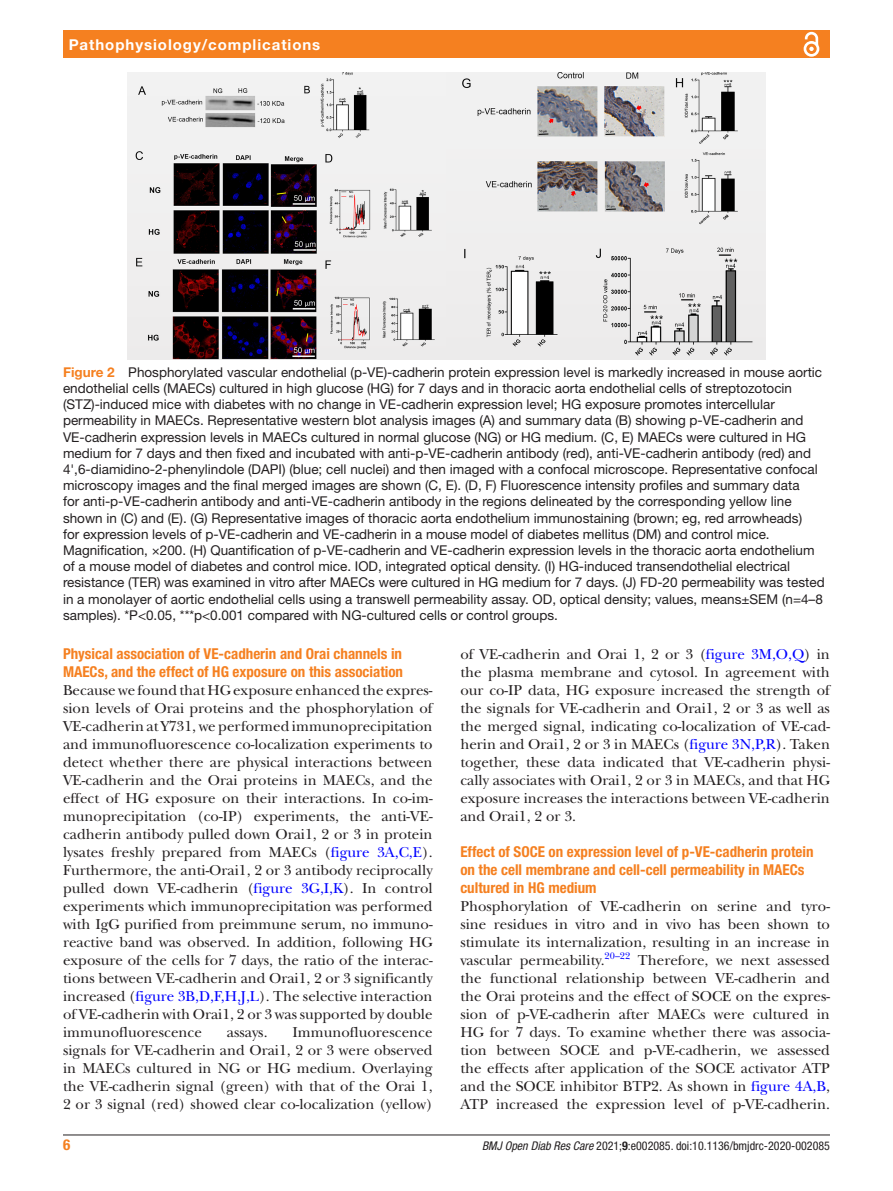
<style>
.page{position:relative;width:893px;height:1191px;background:#fff}
.page>*{position:absolute;margin:0;border:0;box-sizing:border-box;transform-origin:0 0}
.t1{font:15px/18px "New Baskerville";color:#231f20;text-align:justify}
.t2{font:700 condensed 15px/18px "Helvetica Neue LT Std";color:#f58020}
.t3{font:700 15px "Helvetica Neue LT Std";letter-spacing:.065em;color:#fff}
.t4{font:13.5px/16.2px "Helvetica Neue LT Std";color:#231f20}
.t5{font:condensed 12px "Helvetica Neue LT Std";color:#231f20}
.t6{font:9.9px "New Baskerville";color:#00f}
.s1{font-weight:700;color:#f58020}
.s2{color:#00f}
.s3{font-style:italic}
.s4{font-weight:700}
</style>
<div class="page">
<hr style="left:63px;top:1134px;width:767px;height:1px;background:#231f20">
<div style="left:63px;top:31px;width:767px;height:27px;background:#f58020"></div>
<svg style="left:803px;top:31px;width:17px;height:26px"></svg>
<img style="left:128px;top:73px;width:637px;height:286px">
<p class="t3" style="left:69px;top:35px;width:253px">Pathophysiology/complications</p>
<p class="t4" style="left:63px;top:364px;width:763px"><span class="s1">Figure 2</span> Phosphorylated vascular endothelial (p-VE)-cadherin protein expression level is markedly increased in mouse aortic endothelial cells (MAECs) cultured in high glucose (HG) for 7 days and in thoracic aorta endothelial cells of streptozotocin (STZ)-induced mice with diabetes with no change in VE-cadherin expression level; HG exposure promotes intercellular permeability in MAECs. Representative western blot analysis images (A) and summary data (B) showing p-VE-cadherin and VE-cadherin expression levels in MAECs cultured in normal glucose (NG) or HG medium. (C, E) MAECs were cultured in HG medium for 7 days and then fixed and incubated with anti-p-VE-cadherin antibody (red), anti-VE-cadherin antibody (red) and 4',6-diamidino-2-phenylindole (DAPI) (blue; cell nuclei) and then imaged with a confocal microscope. Representative confocal microscopy images and the final merged images are shown (C, E). (D, F) Fluorescence intensity profiles and summary data<br>for anti-p-VE-cadherin antibody and anti-VE-cadherin antibody in the regions delineated by the corresponding yellow line shown in (C) and (E). (G) Representative images of thoracic aorta endothelium immunostaining (brown; eg, red arrowheads)<br>for expression levels of p-VE-cadherin and VE-cadherin in a mouse model of diabetes mellitus (DM) and control mice.<br>Magnification, ×200. (H) Quantification of p-VE-cadherin and VE-cadherin expression levels in the thoracic aorta endothelium of a mouse model of diabetes and control mice. IOD, integrated optical density. (I) HG-induced transendothelial electrical resistance (TER) was examined in vitro after MAECs were cultured in HG medium for 7 days. (J) FD-20 permeability was tested in a monolayer of aortic endothelial cells using a transwell permeability assay. OD, optical density; values, means±SEM (n=4–8 samples). *P&lt;0.05, ***p&lt;0.001 compared with NG-cultured cells or control groups.</p>
<p class="t2" style="left:63px;top:644px;width:342px">Physical association of VE-cadherin and Orai channels in<br>MAECs, and the effect of HG exposure on this association</p>
<p class="t1" style="left:63px;top:681px;width:371px">Because we found that HG exposure enhanced the expres&shy;sion levels of Orai proteins and the phosphorylation of VE-cadherin at Y731, we performed immunoprecipitation and immunofluorescence co-localization experiments to detect whether there are physical interactions between VE-cadherin and the Orai proteins in MAECs, and the effect of HG exposure on their interactions. In co-im&shy;munoprecipitation (co-IP) experiments, the anti-VE&shy;cadherin antibody pulled down Orai1, 2 or 3 in protein lysates freshly prepared from MAECs (<span class="s2">figure 3A,C,E</span>).<br>Furthermore, the anti-Orai1, 2 or 3 antibody reciprocally pulled down VE-cadherin (<span class="s2">figure 3G,I,K</span>). In control experiments which immunoprecipitation was performed with IgG purified from preimmune serum, no immuno&shy;reactive band was observed. In addition, following HG exposure of the cells for 7 days, the ratio of the interac&shy;tions between VE-cadherin and Orai1, 2 or 3 significantly increased (<span class="s2">figure 3B,D,F,H,J,L</span>). The selective interaction of VE-cadherin with Orai1, 2 or 3 was supported by double immunofluorescence</p>
<p class="t1" style="left:63px;top:1023px;width:371px;text-indent:229px">Immunofluorescence signals for VE-cadherin and Orai1, 2 or 3 were observed in MAECs cultured in NG or HG medium. Overlaying the VE-cadherin signal (green) with that of the Orai 1, 2 or 3 signal (red) showed clear co-localization (yellow)</p>
<p class="t1" style="left:227px;top:1023px;width:42px">assays.</p>
<p class="t1" style="left:460px;top:645px;width:371px">of VE-cadherin and Orai 1, 2 or 3 (<span class="s2">figure 3M,O,Q</span>) in the plasma membrane and cytosol. In agreement with our co-IP data, HG exposure increased the strength of the signals for VE-cadherin and Orai1, 2 or 3 as well as the merged signal, indicating co-localization of VE-cad&shy;herin and Orai1, 2 or 3 in MAECs (<span class="s2">figure 3N,P,R</span>). Taken together, these data indicated that VE-cadherin physi&shy;cally associates with Orai1, 2 or 3 in MAECs, and that HG exposure increases the interactions between VE-cadherin and Orai1, 2 or 3.</p>
<p class="t2" style="left:460px;top:842px;width:355px">Effect of SOCE on expression level of p-VE-cadherin protein on the cell membrane and cell-cell permeability in MAECs cultured in HG medium</p>
<p class="t1" style="left:460px;top:897px;width:371px">Phosphorylation of VE-cadherin on serine and tyro&shy;sine residues in vitro and in vivo has been shown to stimulate its internalization, resulting in an increase in vascular permeability.</p>
<p class="t6" style="left:605px;top:949px;width:27px">20–22</p>
<p class="t1" style="left:460px;top:951px;width:371px;text-indent:178px">Therefore, we next assessed the functional relationship between VE-cadherin and the Orai proteins and the effect of SOCE on the expres&shy;sion of p-VE-cadherin after MAECs were cultured in HG for 7 days. To examine whether there was associa&shy;tion between SOCE and p-VE-cadherin, we assessed the effects after application of the SOCE activator ATP and the SOCE inhibitor BTP2. As shown in <span class="s2">figure 4A,B</span>, ATP increased the expression level of p-VE-cadherin.</p>
<p class="t2" style="left:63px;top:1135px;width:9px">6</p>
<p class="t5" style="left:482px;top:1138px;width:349px"><span class="s3">BMJ Open Diab Res Care</span> 2021;<span class="s4">9</span>:e002085. doi:10.1136/bmjdrc-2020-002085</p>
</div>
